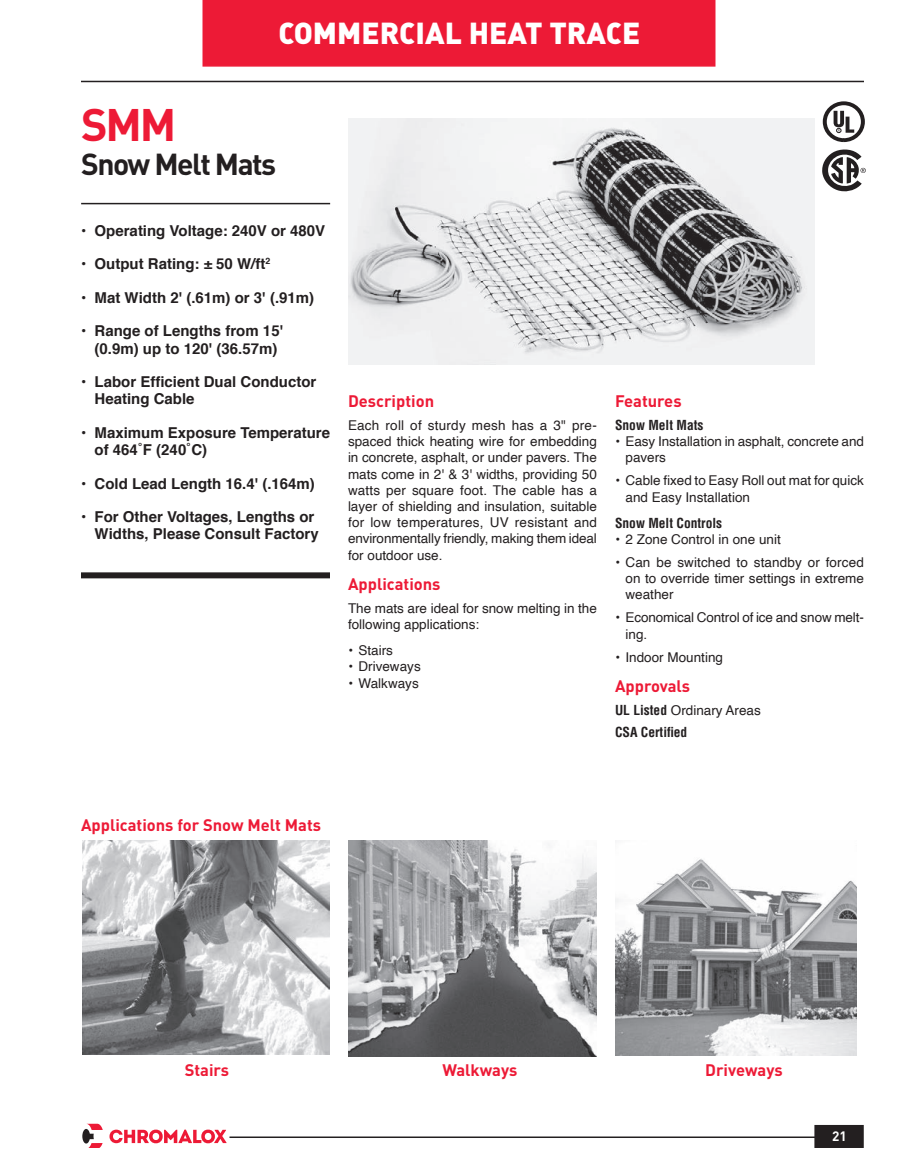
<style>
.page{position:relative;width:918px;height:1175px;background:#fff}
.page>*{position:absolute;margin:0;border:0;box-sizing:border-box;transform-origin:0 0}
.t1{font:700 45px "DIN";color:#ed1a36}
.t2{font:30px "DIN Black Alternate";color:#fff}
.t3{font:700 30px "DIN";letter-spacing:-.05em;color:#231f20}
.t4{font:700 16.5px "DIN";color:#ed1a36}
.t5{font:700 15px/17.2px "Helvetica";color:#231f20}
.t6{font:13.5px/16.2px "Helvetica";color:#231f20}
.t7{font:700 condensed 13.5px/23px "Helvetica";color:#231f20}
.t8{font:700 13.5px "DIN";color:#fff}
.s1{font-weight:400;font-stretch:normal}
</style>
<div class="page">
<div style="left:815px;top:1125px;width:48px;height:22px;background:#231f20"></div>
<div style="left:814px;top:1124px;width:50px;height:24px;border:2px solid #231f20"></div>
<hr style="left:81px;top:81px;width:783px;height:1px;background:#231f20">
<hr style="left:230px;top:1136px;width:588px;height:2px;background:#231f20">
<div style="left:202px;top:0;width:514px;height:67px;background:#ed1a36"></div>
<svg style="left:109px;top:1129px;width:117px;height:15px"></svg>
<svg style="left:82px;top:1123px;width:21px;height:24px"></svg>
<hr style="left:81px;top:203px;width:249px;height:1px;background:#231f20">
<div style="left:81px;top:572px;width:249px;height:6px;background:#231f20"></div>
<svg style="left:834px;top:111px;width:20px;height:22px"></svg>
<div style="left:823px;top:101px;width:42px;height:41px;border:4px solid #231f20;border-radius:50%"></div>
<svg style="left:822px;top:149px;width:44px;height:43px"></svg>
<img style="left:348px;top:118px;width:466px;height:246px">
<img style="left:615px;top:859px;width:242px;height:196px">
<img style="left:348px;top:840px;width:249px;height:216px">
<img style="left:82px;top:840px;width:248px;height:214px">
<h2 class="t2" style="left:279px;top:13px;width:363px">COMMERCIAL HEAT TRACE</h2>
<h1 class="t1" style="left:81px;top:95px;width:97px">SMM</h1>
<h2 class="t3" style="left:81px;top:144px;width:197px">Snow Melt Mats</h2>
<p class="t5" style="left:81px;top:222px;width:246px">• Operating Voltage: 240V or 480V</p>
<p class="t5" style="left:81px;top:256px;width:191px">• Output Rating: ± 50 W/ft<sup>2</sup></p>
<p class="t5" style="left:81px;top:289px;width:235px">• Mat Width 2' (.61m) or 3' (.91m)</p>
<p class="t5" style="left:81px;top:323px;width:204px;text-align:center">• Range of Lengths from 15' (0.9m) up to 120' (36.57m)</p>
<p class="t5" style="left:95px;top:373px;width:223px;text-indent:-14px">• Labor Efficient Dual Conductor<br>Heating Cable</p>
<p class="t5" style="left:95px;top:424px;width:237px;text-indent:-14px">• Maximum Exposure Temperature of 464˚F (240˚C)</p>
<p class="t5" style="left:81px;top:475px;width:235px">• Cold Lead Length 16.4' (.164m)</p>
<p class="t5" style="left:81px;top:508px;width:239px;text-align:right">• For Other Voltages, Lengths or<br>Widths, Please Consult Factory</p>
<p class="t4" style="left:348px;top:390px;width:88px">Description</p>
<p class="t6" style="left:348px;top:417px;width:251px;text-align:justify">Each roll of sturdy mesh has a 3" pre&shy;spaced thick heating wire for embedding in concrete, asphalt, or under pavers. The mats come in 2' &amp; 3' widths, providing 50 watts per square foot. The cable has a layer of shielding and insulation, suitable for low temperatures, UV resistant and environmentally friendly, making them ideal for outdoor use.</p>
<p class="t4" style="left:348px;top:573px;width:94px">Applications</p>
<p class="t6" style="left:348px;top:600px;width:250px">The mats are ideal for snow melting in the following applications:</p>
<p class="t6" style="left:348px;top:642px;width:46px">• Stairs</p>
<p class="t6" style="left:348px;top:659px;width:74px">• Driveways</p>
<p class="t6" style="left:348px;top:675px;width:72px">• Walkways</p>
<p class="t4" style="left:615px;top:390px;width:68px">Features</p>
<p class="t7" style="left:615px;top:413px;width:90px">Snow Melt Mats</p>
<p class="t6" style="left:626px;top:434px;width:240px;text-indent:-10px">• Easy Installation in asphalt, concrete and pavers</p>
<p class="t6" style="left:626px;top:473px;width:240px;text-indent:-10px">• Cable fixed to Easy Roll out mat for quick and Easy Installation</p>
<p class="t7" style="left:615px;top:511px;width:109px">Snow Melt Controls</p>
<p class="t6" style="left:615px;top:531px;width:167px">• 2 Zone Control in one unit</p>
<p class="t6" style="left:626px;top:554px;width:240px;text-align:justify;text-indent:-10px">• Can be switched to standby or forced on to override timer settings in extreme weather</p>
<p class="t6" style="left:626px;top:610px;width:240px;text-indent:-10px">• Economical Control of ice and snow melt&shy;ing.</p>
<p class="t6" style="left:615px;top:649px;width:109px">• Indoor Mounting</p>
<p class="t4" style="left:615px;top:675px;width:77px">Approvals</p>
<p class="t7" style="left:615px;top:698px;width:147px">UL Listed <span class="s1">Ordinary Areas<br></span>CSA Certified</p>
<p class="t4" style="left:81px;top:814px;width:242px">Applications for Snow Melt Mats</p>
<p class="t4" style="left:185px;top:1058px;width:46px">Stairs</p>
<p class="t4" style="left:442px;top:1058px;width:77px">Walkways</p>
<p class="t4" style="left:705px;top:1058px;width:79px">Driveways</p>
<p class="t8" style="left:832px;top:1127px;width:16px">21</p>
</div>
